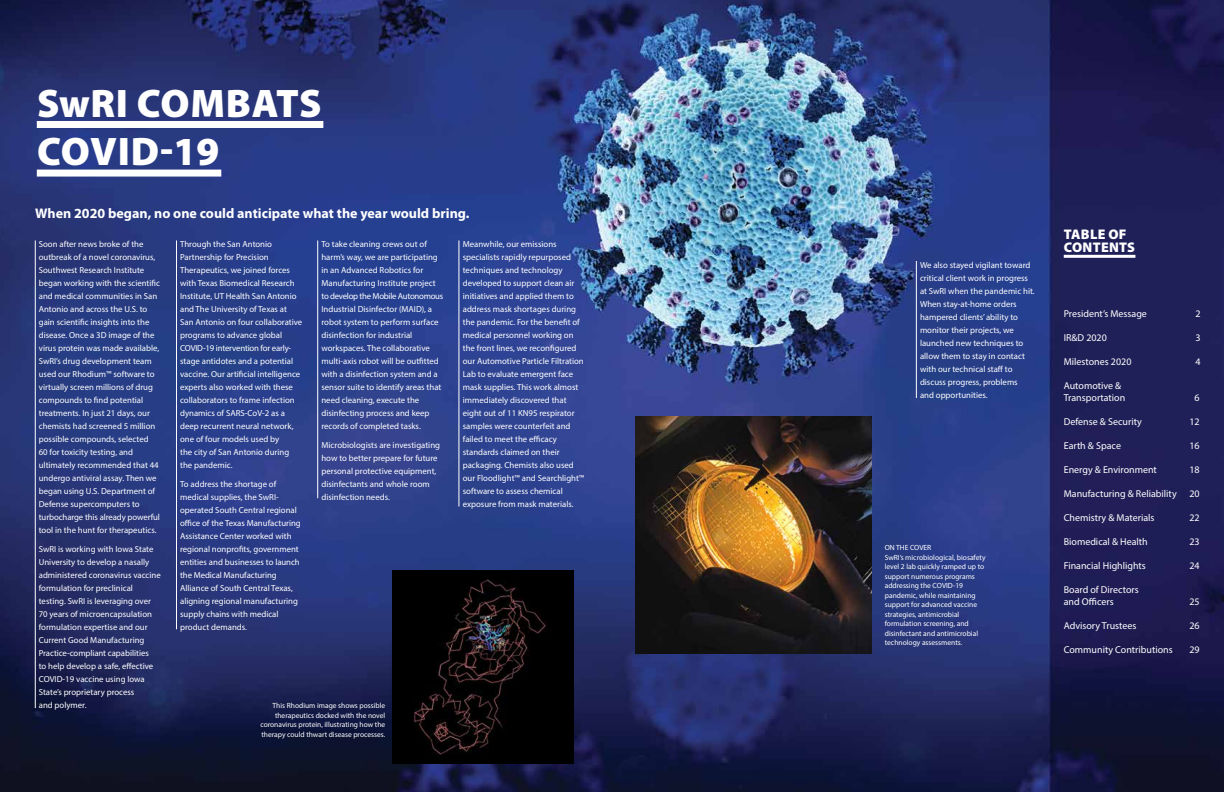
<style>
.page{position:relative;width:1224px;height:792px;background:#fff}
.page>*{position:absolute;margin:0;border:0;box-sizing:border-box;transform-origin:0 0}
.t1{font:900 40px/48px "Myriad Pro";letter-spacing:.01em;color:#fff}
.t2{font:700 14px "Myriad Pro";color:#fff}
.t3{font:900 14px/13px "Myriad Pro";letter-spacing:.02em;color:#fff}
.t4{font:10px/12px "Myriad Pro";color:#fff}
.t5{font:8.8px/13px "Myriad Pro";color:#fff}
.t6{font:7.5px/9.5px "Myriad Pro";color:#fff}
.s1{font-size:8.5px}
</style>
<div class="page">
<img style="left:0;top:0;width:1224px;height:792px">
<div style="left:37px;top:121px;width:286px;height:7px;background:#fff"></div>
<div style="left:37px;top:170px;width:184px;height:7px;background:#fff"></div>
<img style="left:392px;top:570px;width:182px;height:194px">
<img style="left:636px;top:417px;width:236px;height:236px">
<hr style="left:35px;top:240px;width:1px;height:468px;background:#fff">
<hr style="left:176px;top:240px;width:1px;height:389px;background:#fff">
<hr style="left:317px;top:240px;width:1px;height:258px;background:#fff">
<hr style="left:459px;top:240px;width:1px;height:267px;background:#fff">
<hr style="left:916px;top:261px;width:1px;height:137px;background:#fff">
<hr style="left:1064px;top:255px;width:71px;height:3px;background:#fff">
<h1 class="t1" style="left:37px;top:78px;width:286px">SwRI COMBATS<br>COVID-19</h1>
<h2 class="t2" style="left:35px;top:204px;width:436px">When 2020 began, no one could anticipate what the year would bring.</h2>
<p class="t5" style="left:39px;top:237px;width:123px">Soon after news broke of the outbreak of a novel coronavirus,<br>Southwest Research Institute began working with the scientific and medical communities in San<br>Antonio and across the U.S. to gain scientific insights into the disease. Once a 3D image of the virus protein was made available,<br>SwRI’s drug development team used our Rhodium™ software to virtually screen millions of drug compounds to find potential treatments. In just 21 days, our chemists had screened 5 million possible compounds, selected<br>60 for toxicity testing, and ultimately recommended that 44 undergo antiviral assay. Then we began using U.S. Department of<br>Defense supercomputers to turbocharge this already powerful tool in the hunt for therapeutics.</p>
<p class="t5" style="left:39px;top:543px;width:124px">SwRI is working with Iowa State<br>University to develop a nasally administered coronavirus vaccine formulation for preclinical testing. SwRI is leveraging over<br>70 years of microencapsulation formulation expertise and our<br>Current Good Manufacturing<br>Practice-compliant capabilities<br>to help develop a safe, effective<br>COVID-19 vaccine using Iowa<br>State’s proprietary process<br>and polymer.</p>
<p class="t5" style="left:180px;top:238px;width:124px">Through the San Antonio<br>Partnership for Precision<br>Therapeutics, we joined forces with Texas Biomedical Research<br>Institute, UT Health San Antonio and The University of Texas at<br>San Antonio on four collaborative programs to advance global<br>COVID-19 intervention for early&shy;stage antidotes and a potential vaccine. Our artificial intelligence experts also worked with these collaborators to frame infection dynamics of SARS-CoV-2 as a deep recurrent neural network, one of four models used by<br>the city of San Antonio during the pandemic.</p>
<p class="t5" style="left:180px;top:478px;width:122px">To address the shortage of medical supplies, the SwRI&shy;operated South Central regional office of the Texas Manufacturing<br>Assistance Center worked with regional nonprofits, government entities and businesses to launch the Medical Manufacturing<br>Alliance of South Central Texas, aligning regional manufacturing supply chains with medical product demands<span class="s1">.</span></p>
<p class="t5" style="left:321px;top:237px;width:123px">To take cleaning crews out of harm’s way, we are participating in an Advanced Robotics for<br>Manufacturing Institute project to develop the Mobile Autonomous<br>Industrial Disinfector (MAID), a robot system to perform surface disinfection for industrial workspaces. The collaborative multi-axis robot will be outfitted with a disinfection system and a sensor suite to identify areas that need cleaning, execute the disinfecting process and keep records of completed tasks.</p>
<p class="t5" style="left:321px;top:438px;width:120px">Microbiologists are investigating how to better prepare for future personal protective equipment, disinfectants and whole room disinfection needs.</p>
<p class="t6" style="left:260px;top:701px;width:126px;text-align:right">This Rhodium image shows possible therapeutics docked with the novel coronavirus protein, illustrating how the therapy could thwart disease processes.</p>
<p class="t5" style="left:463px;top:237px;width:123px">Meanwhile, our emissions specialists rapidly repurposed techniques and technology developed to support clean air initiatives and applied them to address mask shortages during the pandemic. For the benefit of medical personnel working on the front lines, we reconfigured our Automotive Particle Filtration<br>Lab to evaluate emergent face mask supplies. This work almost immediately discovered that eight out of 11 KN95 respirator samples were counterfeit and failed to meet the efficacy standards claimed on their packaging. Chemists also used our Floodlight™ and Searchlight™ software to assess chemical exposure from mask materials.</p>
<p class="t5" style="left:920px;top:258px;width:116px">We also stayed vigilant toward critical client work in progress at SwRI when the pandemic hit.<br>When stay-at-home orders hampered clients’ ability to monitor their projects, we launched new techniques to allow them to stay in contact with our technical staff to discuss progress, problems<br>and opportunities.</p>
<p class="t6" style="left:885px;top:543px;width:102px">ON THE COVER<br>SwRI’s microbiological, biosafety level 2 lab quickly ramped up to support numerous programs addressing the COVID-19 pandemic, while maintaining support for advanced vaccine strategies, antimicrobial formulation screening, and disinfectant and antimicrobial technology assessments.</p>
<h2 class="t3" style="left:1064px;top:227px;width:73px">TABLE OF<br>CONTENTS</h2>
<p class="t4" style="left:1064px;top:307px;width:85px">President’s Message</p>
<p class="t4" style="left:1196px;top:307px;width:7px">2</p>
<p class="t4" style="left:1064px;top:331px;width:45px">IR&amp;D 2020</p>
<p class="t4" style="left:1196px;top:331px;width:7px">3</p>
<p class="t4" style="left:1064px;top:355px;width:69px">Milestones 2020</p>
<p class="t4" style="left:1196px;top:355px;width:7px">4</p>
<p class="t4" style="left:1064px;top:379px;width:63px">Automotive &amp;<br>Transportation</p>
<p class="t4" style="left:1195px;top:391px;width:7px">6</p>
<p class="t4" style="left:1064px;top:415px;width:80px">Defense &amp; Security</p>
<p class="t4" style="left:1189px;top:415px;width:12px">12</p>
<p class="t4" style="left:1064px;top:439px;width:59px">Earth &amp; Space</p>
<p class="t4" style="left:1189px;top:439px;width:12px">16</p>
<p class="t4" style="left:1064px;top:463px;width:95px">Energy &amp; Environment</p>
<p class="t4" style="left:1189px;top:463px;width:12px">18</p>
<p class="t4" style="left:1064px;top:487px;width:115px">Manufacturing &amp; Reliability</p>
<p class="t4" style="left:1189px;top:487px;width:12px">20</p>
<p class="t4" style="left:1064px;top:511px;width:92px">Chemistry &amp; Materials</p>
<p class="t4" style="left:1189px;top:511px;width:12px">22</p>
<p class="t4" style="left:1064px;top:535px;width:86px">Biomedical &amp; Health</p>
<p class="t4" style="left:1189px;top:535px;width:12px">23</p>
<p class="t4" style="left:1064px;top:559px;width:84px">Financial Highlights</p>
<p class="t4" style="left:1189px;top:559px;width:12px">24</p>
<p class="t4" style="left:1064px;top:583px;width:76px">Board of Directors and Officers</p>
<p class="t4" style="left:1189px;top:595px;width:12px">25</p>
<p class="t4" style="left:1064px;top:619px;width:74px">Advisory Trustees</p>
<p class="t4" style="left:1189px;top:619px;width:12px">26</p>
<p class="t4" style="left:1064px;top:643px;width:110px">Community Contributions</p>
<p class="t4" style="left:1189px;top:643px;width:12px">29</p>
</div>
